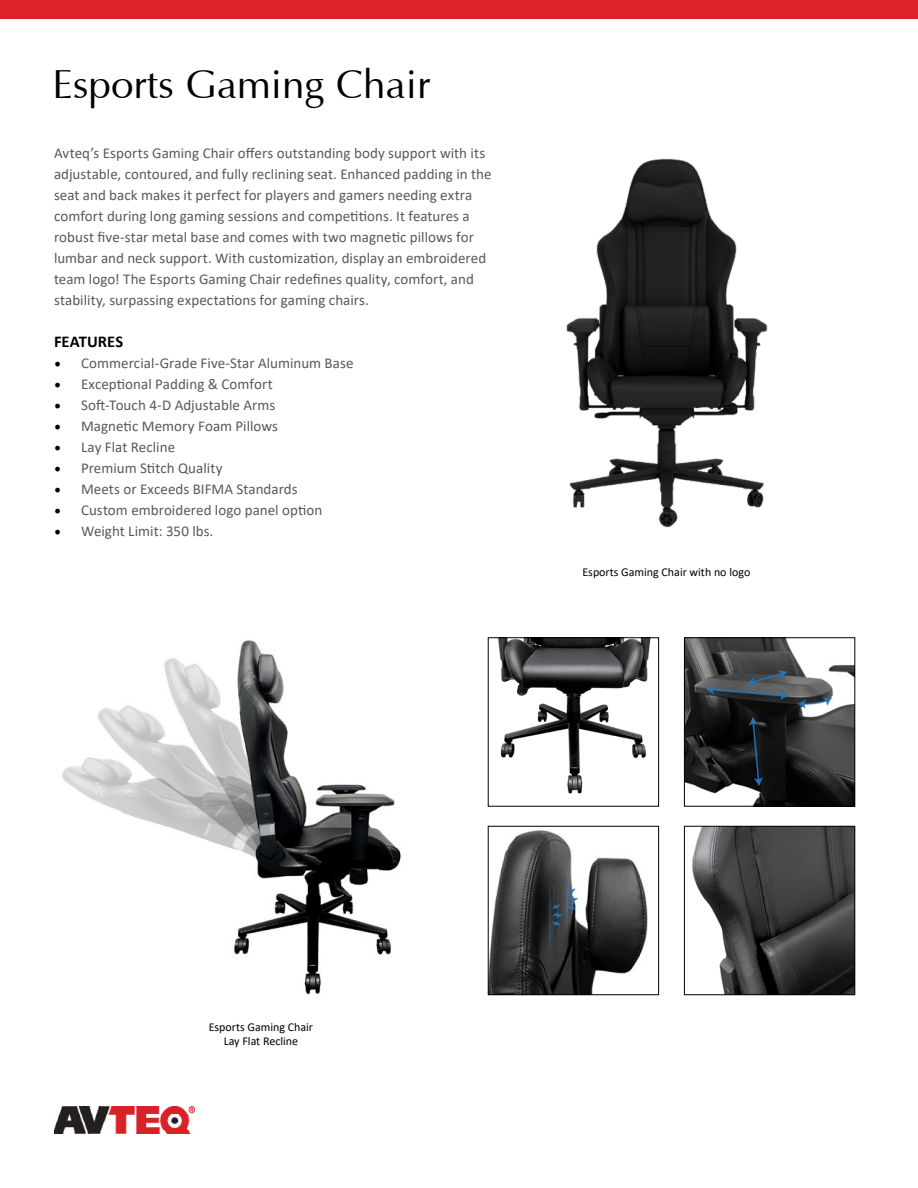
<style>
.page{position:relative;width:918px;height:1188px;background:#fff}
.page>*{position:absolute;margin:0;border:0;box-sizing:border-box;transform-origin:0 0}
.t1{font:40.5px "Optima";color:#000}
.t2{font:700 16.5px "Calibri";color:#000}
.t3{font:15px/21px "Calibri";letter-spacing:.005em;color:#58595b}
.t4{font:12px/13.5px "Calibri";color:#000101;text-align:center}
.t5{font:12px "Calibri";color:#000}
.s1{font-family:"Minion Pro";font-size:18px;color:#000}
</style>
<div class="page">
<div style="left:0;top:0;width:918px;height:19px;background:#db2328"></div>
<img style="left:54px;top:1106px;width:140px;height:27px">
<img style="left:566px;top:158px;width:202px;height:370px">
<img style="left:62px;top:640px;width:339px;height:355px">
<img style="left:498px;top:639px;width:153px;height:155px">
<div style="left:488px;top:637px;width:171px;height:170px;border:1px solid #000"></div>
<img style="left:686px;top:639px;width:167px;height:166px">
<div style="left:684px;top:637px;width:171px;height:170px;border:1px solid #000"></div>
<img style="left:490px;top:830px;width:158px;height:163px">
<div style="left:488px;top:826px;width:171px;height:169px;border:1px solid #000"></div>
<img style="left:692px;top:828px;width:161px;height:165px">
<div style="left:684px;top:826px;width:171px;height:169px;border:1px solid #000"></div>
<h1 class="t1" style="left:52px;top:64px;width:380px">Esports Gaming Chair</h1>
<p class="t3" style="left:54px;top:142px;width:439px">Avteq’s Esports Gaming Chair offers outstanding body support with its adjustable, contoured, and fully reclining seat. Enhanced padding in the seat and back makes it perfect for players and gamers needing extra comfort during long gaming sessions and competitions. It features a robust five-star metal base and comes with two magnetic pillows for lumbar and neck support. With customization, display an embroidered team logo! The Esports Gaming Chair redefines quality, comfort, and stability, surpassing expectations for gaming chairs.</p>
<p class="t2" style="left:54px;top:330px;width:71px">FEATURES</p>
<p class="t3" style="left:54px;top:352px;width:301px"><span class="s1">•</span> Commercial-Grade Five-Star Aluminum Base</p>
<p class="t3" style="left:54px;top:373px;width:220px"><span class="s1">•</span> Exceptional Padding &amp; Comfort</p>
<p class="t3" style="left:54px;top:394px;width:223px"><span class="s1">•</span> Soft-Touch 4-D Adjustable Arms</p>
<p class="t3" style="left:54px;top:415px;width:226px"><span class="s1">•</span> Magnetic Memory Foam Pillows</p>
<p class="t3" style="left:54px;top:436px;width:123px"><span class="s1">•</span> Lay Flat Recline</p>
<p class="t3" style="left:54px;top:457px;width:170px"><span class="s1">•</span> Premium Stitch Quality</p>
<p class="t3" style="left:54px;top:478px;width:245px"><span class="s1">•</span> Meets or Exceeds BIFMA Standards</p>
<p class="t3" style="left:54px;top:499px;width:270px"><span class="s1">•</span> Custom embroidered logo panel option</p>
<p class="t3" style="left:54px;top:520px;width:161px"><span class="s1">•</span> Weight Limit: 350 lbs.</p>
<p class="t5" style="left:582px;top:564px;width:169px">Esports Gaming Chair with no logo</p>
<p class="t4" style="left:209px;top:1020px;width:106px">Esports Gaming Chair<br>Lay Flat Recline</p>
</div>
